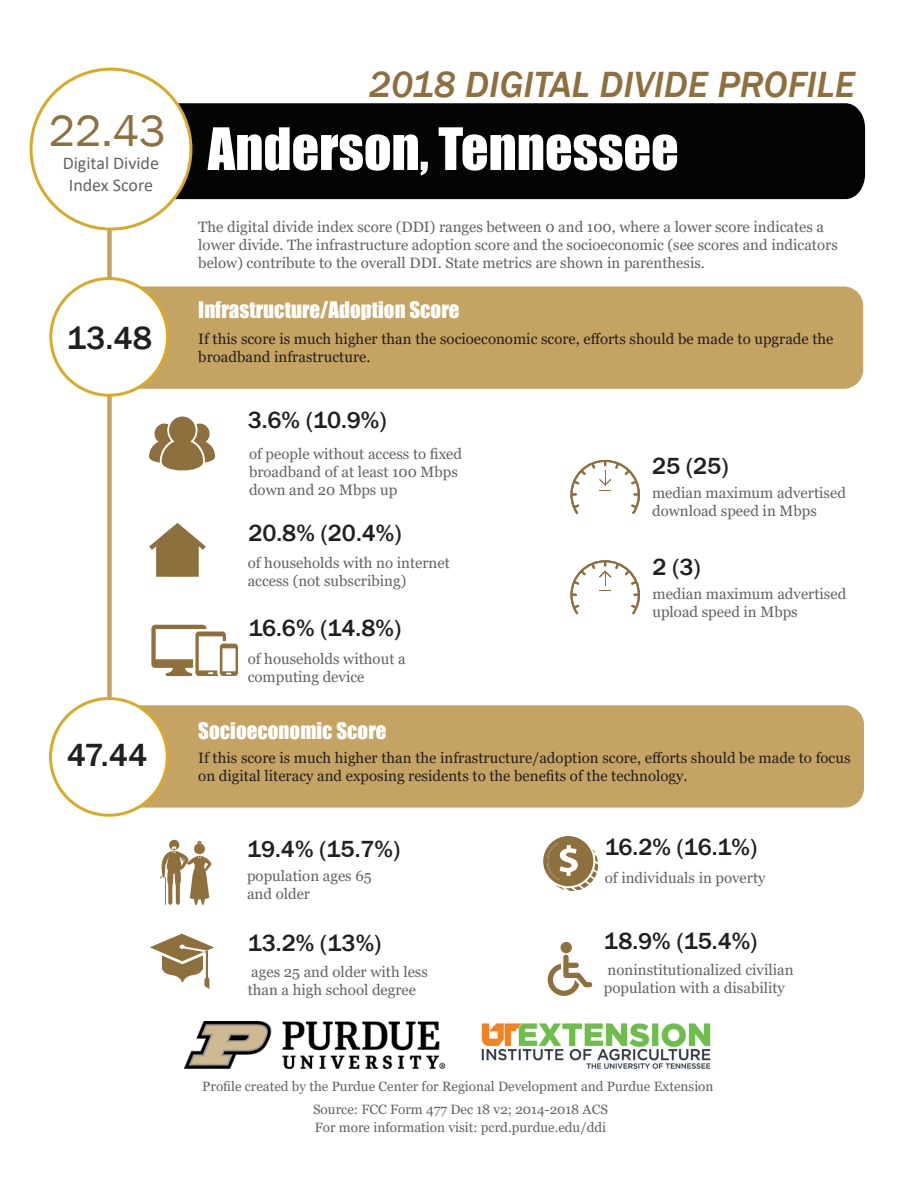
<style>
.page{position:relative;width:918px;height:1188px;background:#fff}
.page>*{position:absolute;margin:0;border:0;box-sizing:border-box;transform-origin:0 0}
.t1{font:54px "Impact";color:#fff}
.t2{font:45px "Franklin Gothic";color:#8e6f3e}
.t3{font:italic 500 37.5px "Franklin Gothic";color:#8e6f3e}
.t4{font:500 33px "Franklin Gothic";color:#231f20}
.t5{font:500 24px "Franklin Gothic";color:#231f20}
.t6{font:21px "Impact";color:#fff}
.t7{font:18px/21.6px "Calibri";color:#636366;text-align:center}
.t8{font:15px/18px "Georgia";color:#636366}
.t9{font:15px/18px "Georgia";color:#231f20}
.t10{font:13.5px "Georgia";color:#636366}
</style>
<div class="page">
<svg style="left:149px;top:523px;width:57px;height:54px"></svg>
<div style="left:174px;top:103px;width:691px;height:96px;background:#040503"></div>
<div style="left:91px;top:287px;width:772px;height:102px;background:#c5a463;border-radius:19px"></div>
<div style="left:92px;top:705px;width:772px;height:103px;background:#c5a463;border-radius:19px"></div>
<div style="left:107px;top:136px;width:5px;height:604px;background:#c5a463"></div>
<div style="left:31px;top:69px;width:160px;height:160px;background:#fff;border-radius:50%"></div>
<div style="left:30px;top:68px;width:162px;height:163px;border:3px solid #d9aa27;border-radius:50%"></div>
<div style="left:51px;top:279px;width:117px;height:116px;background:#fff;border-radius:50%"></div>
<div style="left:49px;top:277px;width:120px;height:120px;border:3px solid #d9aa27;border-radius:50%"></div>
<div style="left:51px;top:699px;width:116px;height:116px;background:#fff;border-radius:50%"></div>
<div style="left:49px;top:697px;width:120px;height:120px;border:3px solid #d9aa27;border-radius:50%"></div>
<svg style="left:570px;top:560px;width:70px;height:54px"></svg>
<svg style="left:570px;top:460px;width:70px;height:54px"></svg>
<svg style="left:149px;top:417px;width:66px;height:54px"></svg>
<svg style="left:543px;top:836px;width:55px;height:55px"></svg>
<svg style="left:548px;top:942px;width:44px;height:54px"></svg>
<svg style="left:150px;top:934px;width:64px;height:55px"></svg>
<svg style="left:160px;top:840px;width:51px;height:65px"></svg>
<svg style="left:151px;top:625px;width:87px;height:51px"></svg>
<img style="left:185px;top:1021px;width:259px;height:47px">
<img style="left:481px;top:1023px;width:230px;height:46px">
<p class="t2" style="left:49px;top:103px;width:118px">22.43</p>
<p class="t7" style="left:63px;top:152px;width:98px">Digital Divide<br>Index Score</p>
<p class="t4" style="left:67px;top:317px;width:87px">13.48</p>
<p class="t4" style="left:67px;top:735px;width:82px">47.44</p>
<p class="t3" style="left:369px;top:62px;width:487px">2018 DIGITAL DIVIDE PROFILE</p>
<p class="t1" style="left:208px;top:107px;width:472px">Anderson, Tennessee</p>
<p class="t8" style="left:198px;top:218px;width:641px">The digital divide index score (DDI) ranges between 0 and 100, where a lower score indicates a lower divide. The infrastructure adoption score and the socioeconomic (see scores and indicators below) contribute to the overall DDI. State metrics are shown in parenthesis.</p>
<p class="t6" style="left:198px;top:294px;width:263px">Infrastructure/Adoption Score</p>
<p class="t9" style="left:198px;top:330px;width:637px">If this score is much higher than the socioeconomic score, efforts should be made to upgrade the broadband infrastructure.</p>
<p class="t5" style="left:248px;top:405px;width:140px">3.6% (10.9%)</p>
<p class="t8" style="left:249px;top:446px;width:215px">of people without access to fixed broadband of at least 100 Mbps down and 20 Mbps up</p>
<p class="t5" style="left:248px;top:518px;width:155px">20.8% (20.4%)</p>
<p class="t8" style="left:248px;top:554px;width:204px">of households with no internet access (not subscribing)</p>
<p class="t5" style="left:248px;top:613px;width:154px">16.6% (14.8%)</p>
<p class="t8" style="left:248px;top:651px;width:159px">of households without a computing device</p>
<p class="t6" style="left:198px;top:715px;width:190px">Socioeconomic Score</p>
<p class="t5" style="left:652px;top:451px;width:78px">25 (25)</p>
<p class="t8" style="left:652px;top:484px;width:195px">median maximum advertised download speed in Mbps</p>
<p class="t5" style="left:652px;top:552px;width:50px">2 (3)</p>
<p class="t8" style="left:652px;top:585px;width:195px">median maximum advertised upload speed in Mbps</p>
<p class="t9" style="left:198px;top:750px;width:654px">If this score is much higher than the infrastructure/adoption score, efforts should be made to focus on digital literacy and exposing residents to the benefits of the technology.</p>
<p class="t5" style="left:247px;top:834px;width:155px">19.4% (15.7%)</p>
<p class="t5" style="left:605px;top:833px;width:154px">16.2% (16.1%)</p>
<p class="t8" style="left:247px;top:867px;width:126px">population ages 65</p>
<p class="t8" style="left:247px;top:885px;width:65px">and older</p>
<p class="t8" style="left:605px;top:869px;width:162px">of individuals in poverty</p>
<p class="t5" style="left:248px;top:928px;width:135px">13.2% (13%)</p>
<p class="t5" style="left:604px;top:926px;width:155px">18.9% (15.4%)</p>
<p class="t8" style="left:248px;top:964px;width:182px">ages 25 and older with less than a high school degree</p>
<p class="t8" style="left:604px;top:961px;width:191px">noninstitutionalized civilian population with a disability</p>
<p class="t10" style="left:202px;top:1078px;width:513px">Profile created by the Purdue Center for Regional Development and Purdue Extension</p>
<p class="t10" style="left:313px;top:1101px;width:296px">Source: FCC Form 477 Dec 18 v2; 2014-2018 ACS</p>
<p class="t10" style="left:315px;top:1119px;width:293px">For more information visit: pcrd.purdue.edu/ddi</p>
</div>
